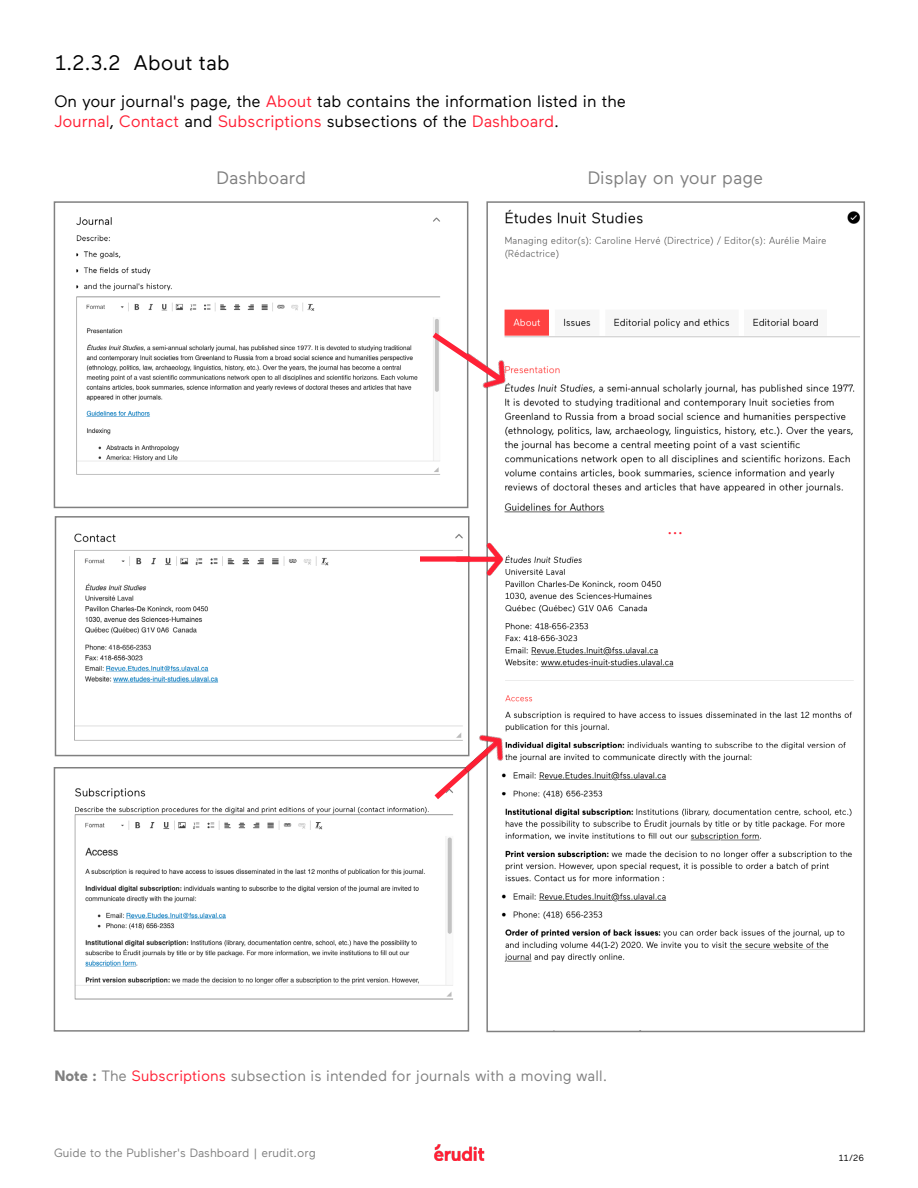
<style>
.page{position:relative;width:918px;height:1188px;background:#fff}
.page>*{position:absolute;margin:0;border:0;box-sizing:border-box;transform-origin:0 0}
.t1{font:21px "Maax";color:#000}
.t2{font:18px "Maax";color:#808080}
.t3{font:18px "Maax";color:#ff2136}
.t4{font:16.5px/19.8px "Maax";color:#000}
.t5{font:15px "Maax";color:#808080}
.t6{font:12px "Maax";color:#808080}
.t7{font:9px "Maax";color:#000}
.s1{color:#ff2136}
.s2{font-weight:700}
</style>
<div class="page">
<img style="left:434px;top:1144px;width:50px;height:17px">
<img style="left:504px;top:209px;width:356px;height:304px">
<img style="left:74px;top:533px;width:387px;height:208px">
<div style="left:55px;top:516px;width:414px;height:240px;border:2px solid #808080"></div>
<img style="left:76px;top:217px;width:364px;height:258px">
<div style="left:54px;top:201px;width:414px;height:307px;border:2px solid #808080"></div>
<img style="left:465px;top:334px;width:55px;height:69px">
<img style="left:74px;top:788px;width:379px;height:212px">
<div style="left:54px;top:767px;width:415px;height:265px;border:2px solid #808080"></div>
<svg style="left:429px;top:734px;width:59px;height:71px"></svg>
<svg style="left:427px;top:328px;width:81px;height:59px"></svg>
<img style="left:501px;top:555px;width:353px;height:407px">
<img style="left:451px;top:536px;width:55px;height:45px">
<div style="left:420px;top:556px;width:50px;height:6px;background:#ff2136"></div>
<img style="left:448px;top:719px;width:71px;height:70px">
<p class="t1" style="left:55px;top:52px;width:176px">1.2.3.2 About tab</p>
<p class="t4" style="left:54px;top:92px;width:573px">On your journal's page, the <span class="s1">About</span> tab contains the information listed in the<br><span class="s1">Journal</span>, <span class="s1">Contact</span> and <span class="s1">Subscriptions</span> subsections of the <span class="s1">Dashboard</span>.</p>
<p class="t2" style="left:217px;top:168px;width:91px">Dashboard</p>
<p class="t2" style="left:588px;top:169px;width:177px">Display on your page</p>
<p class="t3" style="left:667px;top:518px;width:18px">...</p>
<p class="t5" style="left:54px;top:1068px;width:554px"><span class="s2">Note :</span> The <span class="s1">Subscriptions</span> subsection is intended for journals with a moving wall.</p>
<p class="t6" style="left:54px;top:1146px;width:263px">Guide to the Publisher's Dashboard | erudit.org</p>
<p class="t7" style="left:839px;top:1153px;width:27px">11/26</p>
</div>
